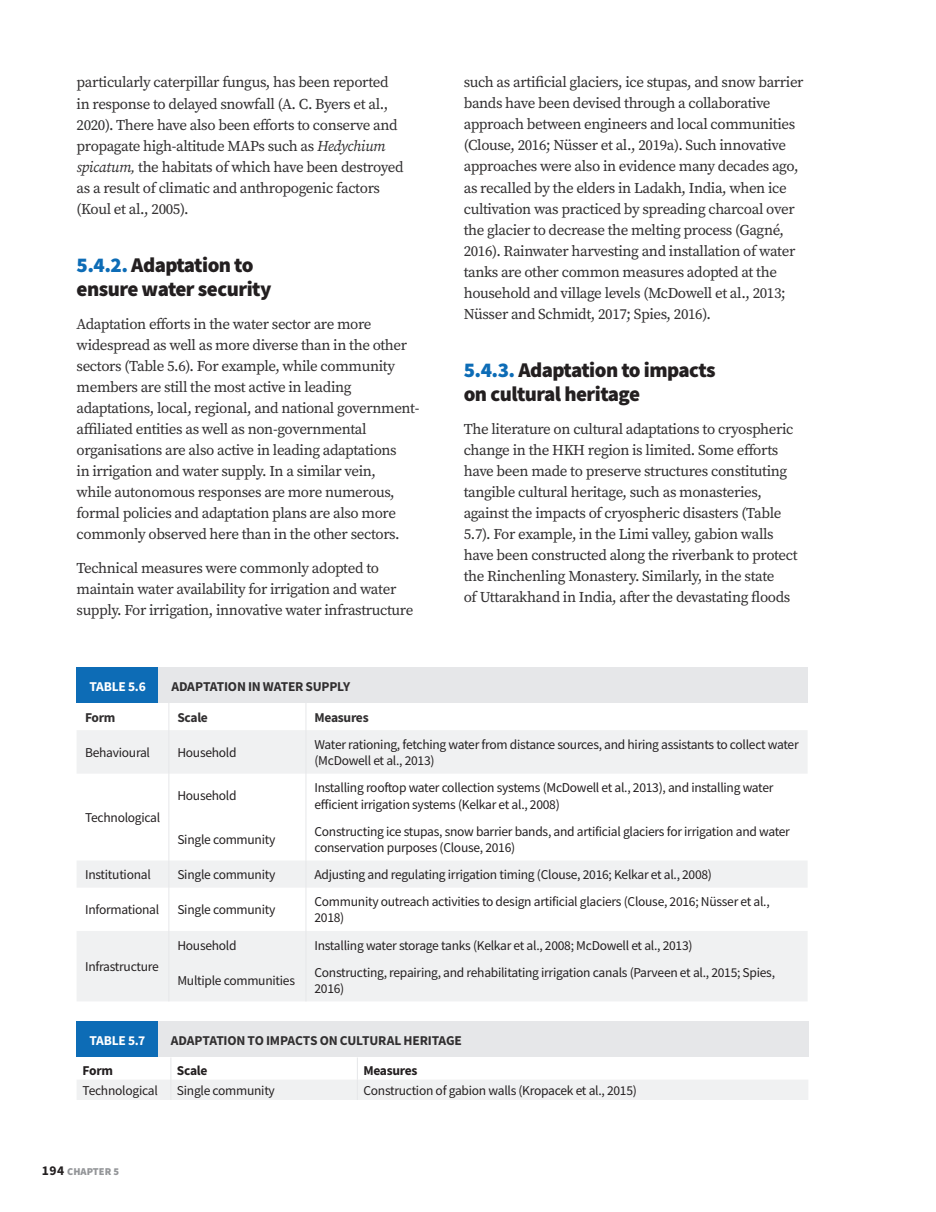
<style>
.page{position:relative;width:936px;height:1212px;background:#fff}
.page>*{position:absolute;margin:0;border:0;box-sizing:border-box;transform-origin:0 0}
.t1{font:900 21px/24px "Source Sans Pro";letter-spacing:-.025em;color:#231f20}
.t2{font:15px/21px "Source Serif Pro";letter-spacing:-.025em;color:#312f30}
.t3{font:13.5px/16.2px "Source Sans Pro";letter-spacing:-.02em;color:#231f20}
.t4{font:700 13.5px "Source Sans Pro";letter-spacing:-.02em;color:#312f30}
.t5{font:700 13.5px "Source Sans Pro";letter-spacing:-.02em;color:#231f20}
.t6{font:700 13.5px "Source Sans Pro";letter-spacing:-.015em;color:#fff}
.t7{font:900 10.5px "Source Sans Pro";color:#939598}
.s1{font-style:italic}
.s2{color:#0d6cb6}
.s3{font-weight:700;font-size:13.5px;color:#231f20}
</style>
<div class="page">
<svg style="left:77px;top:730px;width:730px;height:271px;fill:#f0f1f2"></svg>
<svg style="left:168px;top:703px;width:1px;height:27px"></svg>
<svg style="left:305px;top:703px;width:1px;height:27px"></svg>
<hr style="left:168px;top:730px;width:1px;height:44px;background:#e6e7e9">
<hr style="left:305px;top:730px;width:1px;height:44px;background:#e6e7e9">
<hr style="left:168px;top:774px;width:1px;height:43px;background:#e6e7e9">
<hr style="left:305px;top:774px;width:1px;height:43px;background:#e6e7e9">
<hr style="left:168px;top:817px;width:1px;height:43px;background:#e6e7e9">
<hr style="left:305px;top:817px;width:1px;height:43px;background:#e6e7e9">
<svg style="left:168px;top:860px;width:1px;height:28px"></svg>
<svg style="left:305px;top:860px;width:1px;height:28px"></svg>
<hr style="left:168px;top:888px;width:1px;height:43px;background:#e6e7e9">
<hr style="left:305px;top:888px;width:1px;height:43px;background:#e6e7e9">
<svg style="left:168px;top:931px;width:1px;height:27px"></svg>
<svg style="left:305px;top:931px;width:1px;height:27px"></svg>
<hr style="left:168px;top:958px;width:1px;height:43px;background:#e6e7e9">
<hr style="left:305px;top:958px;width:1px;height:43px;background:#e6e7e9">
<div style="left:77px;top:668px;width:81px;height:35px;background:#0d6cb6"></div>
<div style="left:158px;top:668px;width:650px;height:35px;background:#e6e7e9"></div>
<div style="left:77px;top:1021px;width:81px;height:36px;background:#0d6cb6"></div>
<div style="left:158px;top:1021px;width:650px;height:36px;background:#e6e7e9"></div>
<svg style="left:77px;top:1057px;width:731px;height:43px"></svg>
<p class="t2" style="left:77px;top:72px;width:328px">particularly caterpillar fungus, has been reported in response to delayed snowfall (A. C. Byers et al., 2020). There have also been efforts to conserve and propagate high-altitude MAPs such as <span class="s1">Hedychium spicatum,</span> the habitats of which have been destroyed as a result of climatic and anthropogenic factors (Koul et al., 2005).</p>
<h1 class="t1" style="left:77px;top:252px;width:196px"><span class="s2">5.4.2.</span> Adaptation to ensure water security</h1>
<p class="t2" style="left:77px;top:314px;width:344px">Adaptation efforts in the water sector are more widespread as well as more diverse than in the other sectors (Table 5.6). For example, while community members are still the most active in leading adaptations, local, regional, and national government&shy;affiliated entities as well as non-governmental organisations are also active in leading adaptations<br>in irrigation and water supply. In a similar vein,<br>while autonomous responses are more numerous, formal policies and adaptation plans are also more commonly observed here than in the other sectors.</p>
<p class="t2" style="left:77px;top:558px;width:338px">Technical measures were commonly adopted to maintain water availability for irrigation and water supply. For irrigation, innovative water infrastructure</p>
<p class="t6" style="left:89px;top:677px;width:58px">TABLE 5.6</p>
<p class="t4" style="left:171px;top:677px;width:180px">ADAPTATION IN WATER SUPPLY</p>
<p class="t2" style="left:463px;top:72px;width:341px">such as artificial glaciers, ice stupas, and snow barrier bands have been devised through a collaborative approach between engineers and local communities (Clouse, 2016; Nüsser et al., 2019a). Such innovative approaches were also in evidence many decades ago, as recalled by the elders in Ladakh, India, when ice cultivation was practiced by spreading charcoal over the glacier to decrease the melting process (Gagné, 2016). Rainwater harvesting and installation of water tanks are other common measures adopted at the household and village levels (McDowell et al., 2013; Nüsser and Schmidt, 2017; Spies, 2016).</p>
<h1 class="t1" style="left:463px;top:357px;width:253px"><span class="s2">5.4.3.</span> Adaptation to impacts on cultural heritage</h1>
<p class="t2" style="left:463px;top:419px;width:335px">The literature on cultural adaptations to cryospheric change in the HKH region is limited. Some efforts have been made to preserve structures constituting tangible cultural heritage, such as monasteries, against the impacts of cryospheric disasters (Table 5.7). For example, in the Limi valley, gabion walls have been constructed along the riverbank to protect the Rinchenling Monastery. Similarly, in the state<br>of Uttarakhand in India, after the devastating floods</p>
<p class="t4" style="left:85px;top:708px;width:32px">Form</p>
<p class="t4" style="left:177px;top:708px;width:32px">Scale</p>
<p class="t4" style="left:314px;top:708px;width:56px">Measures</p>
<p class="t3" style="left:85px;top:744px;width:66px">Behavioural</p>
<p class="t3" style="left:177px;top:744px;width:61px">Household</p>
<p class="t3" style="left:314px;top:736px;width:486px">Water rationing, fetching water from distance sources, and hiring assistants to collect water (McDowell et al., 2013)</p>
<p class="t3" style="left:85px;top:809px;width:77px">Technological</p>
<p class="t3" style="left:177px;top:788px;width:61px">Household</p>
<p class="t3" style="left:314px;top:780px;width:460px">Installing rooftop water collection systems (McDowell et al., 2013), and installing water efficient irrigation systems (Kelkar et al., 2008)</p>
<p class="t3" style="left:177px;top:831px;width:99px">Single community</p>
<p class="t3" style="left:314px;top:823px;width:477px">Constructing ice stupas, snow barrier bands, and artificial glaciers for irrigation and water conservation purposes (Clouse, 2016)</p>
<p class="t3" style="left:85px;top:866px;width:67px">Institutional</p>
<p class="t3" style="left:177px;top:866px;width:99px">Single community</p>
<p class="t3" style="left:314px;top:866px;width:399px">Adjusting and regulating irrigation timing (Clouse, 2016; Kelkar et al., 2008)</p>
<p class="t3" style="left:85px;top:902px;width:76px">Informational</p>
<p class="t3" style="left:177px;top:902px;width:99px">Single community</p>
<p class="t3" style="left:314px;top:893px;width:457px">Community outreach activities to design artificial glaciers (Clouse, 2016; Nüsser et al.,<br>2018)</p>
<p class="t3" style="left:85px;top:958px;width:75px">Infrastructure</p>
<p class="t3" style="left:177px;top:937px;width:61px">Household</p>
<p class="t3" style="left:314px;top:937px;width:379px">Installing water storage tanks (Kelkar et al., 2008; McDowell et al., 2013)</p>
<p class="t3" style="left:177px;top:972px;width:119px">Multiple communities</p>
<p class="t3" style="left:314px;top:964px;width:462px">Constructing, repairing, and rehabilitating irrigation canals (Parveen et al., 2015; Spies,<br>2016)</p>
<p class="t6" style="left:89px;top:1031px;width:57px">TABLE 5.7</p>
<p class="t4" style="left:171px;top:1031px;width:292px">ADAPTATION TO IMPACTS ON CULTURAL HERITAGE</p>
<p class="t5" style="left:83px;top:1061px;width:32px">Form</p>
<p class="t5" style="left:177px;top:1061px;width:32px">Scale</p>
<p class="t5" style="left:363px;top:1061px;width:56px">Measures</p>
<p class="t3" style="left:83px;top:1082px;width:77px">Technological</p>
<p class="t3" style="left:177px;top:1082px;width:99px">Single community</p>
<p class="t3" style="left:363px;top:1082px;width:275px">Construction of gabion walls (Kropacek et al., 2015)</p>
<p class="t7" style="left:42px;top:1164px;width:79px"><span class="s3">194</span> CHAPTER 5</p>
</div>
